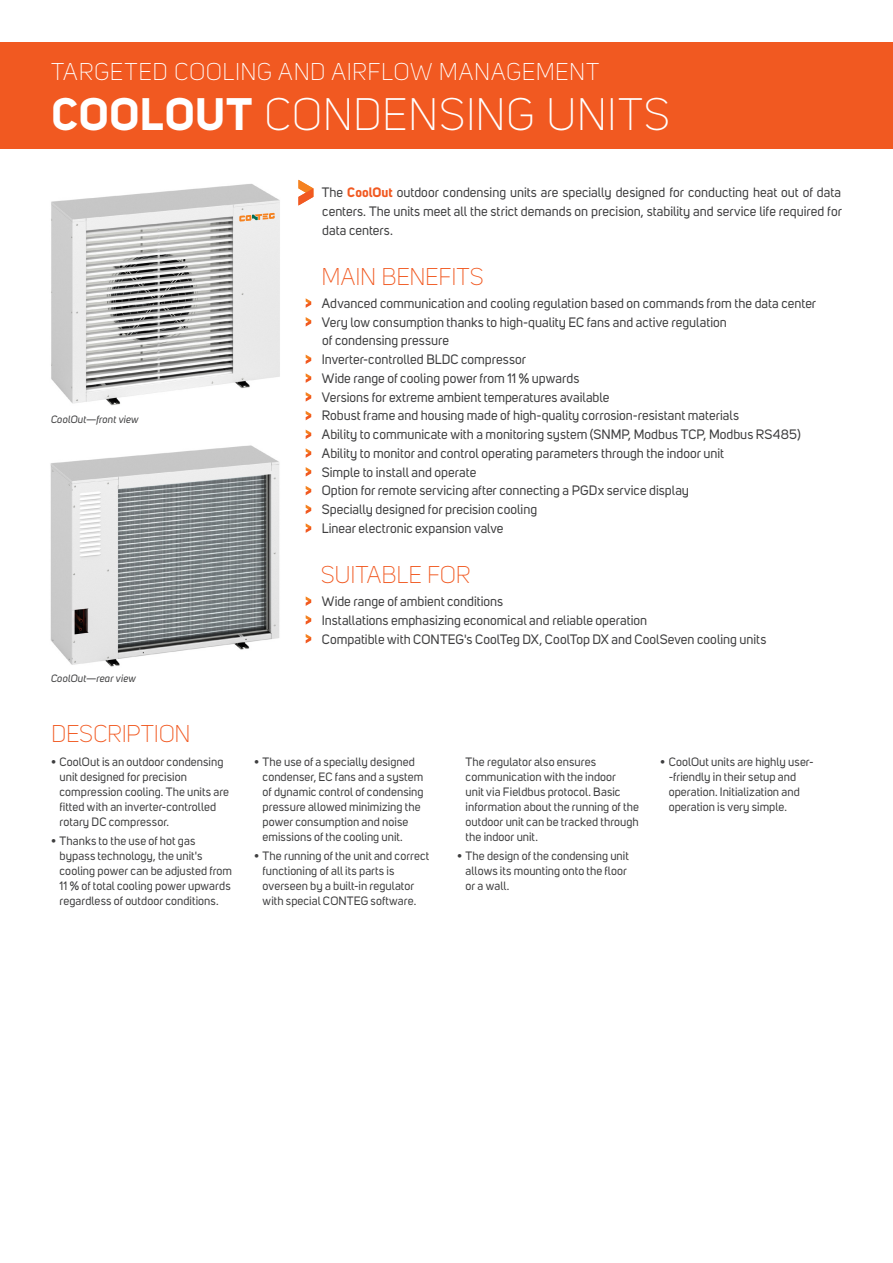
<style>
.page{position:relative;width:893px;height:1263px;background:#fff}
.page>*{position:absolute;margin:0;border:0;box-sizing:border-box;transform-origin:0 0}
.zahlavi_nazev{font:300 45px "Uni Sans";letter-spacing:.01em;color:#fff}
.zahlavi_serie{font:300 24px "Uni Sans";letter-spacing:.02em;color:#fff}
.NADPISY__16b__light{font:300 24px "Uni Sans";letter-spacing:-.01em;color:#f15921}
.TEXT__9_12_5b__regul{font:13.5px/18.8px "Uni Sans";color:#3e3e3f;text-align:justify}
.t1{font:12px/15px "Uni Sans";letter-spacing:.005em;color:#3e3e3f}
.POPISKY_PRODUKTU__7b{font:italic 10.5px "Uni Sans";letter-spacing:.01em;color:#3e3e3f}
.s1{font-weight:700}
.s2{font-weight:700;color:#f15921}
</style>
<div class="page">
<img style="left:51px;top:184px;width:229px;height:222px">
<img style="left:50px;top:445px;width:230px;height:222px">
<svg style="left:239px;top:213px;width:36px;height:9px"></svg>
<svg style="left:298px;top:180px;width:15px;height:25px"></svg>
<svg style="left:306px;top:298px;width:5px;height:10px"></svg>
<svg style="left:306px;top:317px;width:5px;height:10px"></svg>
<svg style="left:306px;top:355px;width:5px;height:9px"></svg>
<svg style="left:306px;top:373px;width:5px;height:10px"></svg>
<svg style="left:306px;top:392px;width:5px;height:10px"></svg>
<svg style="left:306px;top:411px;width:5px;height:9px"></svg>
<svg style="left:306px;top:430px;width:5px;height:9px"></svg>
<svg style="left:306px;top:448px;width:5px;height:10px"></svg>
<svg style="left:306px;top:467px;width:5px;height:10px"></svg>
<svg style="left:306px;top:486px;width:5px;height:9px"></svg>
<svg style="left:306px;top:505px;width:5px;height:9px"></svg>
<svg style="left:306px;top:523px;width:5px;height:10px"></svg>
<svg style="left:306px;top:596px;width:5px;height:10px"></svg>
<svg style="left:306px;top:615px;width:5px;height:10px"></svg>
<svg style="left:306px;top:634px;width:5px;height:9px"></svg>
<div style="left:0;top:43px;width:893px;height:106px;background:#f15921"></div>
<p class="zahlavi_serie" style="left:51px;top:58px;width:549px">TARGETED COOLING AND AIRFLOW MANAGEMENT</p>
<p class="zahlavi_nazev" style="left:51px;top:88px;width:620px"><span class="s1">COOLOUT</span> CONDENSING UNITS</p>
<p class="POPISKY_PRODUKTU__7b" style="left:51px;top:412px;width:89px">CoolOut—front view</p>
<p class="POPISKY_PRODUKTU__7b" style="left:51px;top:672px;width:86px">CoolOut—rear view</p>
<p class="NADPISY__16b__light" style="left:51px;top:720px;width:141px">DESCRIPTION</p>
<p class="t1" style="left:60px;top:754px;width:171px;text-indent:-9px">• CoolOut is an outdoor condensing unit designed for precision compression cooling. The units are fitted with an inverter-controlled rotary DC compressor.</p>
<p class="t1" style="left:60px;top:834px;width:174px;text-indent:-9px">• Thanks to the use of hot gas bypass technology, the unit's cooling power can be adjusted from<br>11 % of total cooling power upwards regardless of outdoor conditions.</p>
<p class="TEXT__9_12_5b__regul" style="left:322px;top:183px;width:522px">The <span class="s2">CoolOut</span> outdoor condensing units are specially designed for conducting heat out of data centers. The units meet all the strict demands on precision, stability and service life required for data centers.</p>
<p class="NADPISY__16b__light" style="left:322px;top:263px;width:164px">MAIN BENEFITS</p>
<p class="TEXT__9_12_5b__regul" style="left:322px;top:294px;width:496px">Advanced communication and cooling regulation based on commands from the data center</p>
<p class="TEXT__9_12_5b__regul" style="left:322px;top:313px;width:406px">Very low consumption thanks to high-quality EC fans and active regulation of condensing pressure</p>
<p class="TEXT__9_12_5b__regul" style="left:322px;top:350px;width:206px">Inverter-controlled BLDC compressor</p>
<p class="TEXT__9_12_5b__regul" style="left:322px;top:369px;width:259px">Wide range of cooling power from 11 % upwards</p>
<p class="TEXT__9_12_5b__regul" style="left:322px;top:388px;width:289px">Versions for extreme ambient temperatures available</p>
<p class="TEXT__9_12_5b__regul" style="left:322px;top:406px;width:419px">Robust frame and housing made of high-quality corrosion-resistant materials</p>
<p class="TEXT__9_12_5b__regul" style="left:322px;top:425px;width:481px">Ability to communicate with a monitoring system (SNMP, Modbus TCP, Modbus RS485)</p>
<p class="TEXT__9_12_5b__regul" style="left:322px;top:444px;width:404px">Ability to monitor and control operating parameters through the indoor unit</p>
<p class="TEXT__9_12_5b__regul" style="left:322px;top:463px;width:156px">Simple to install and operate</p>
<p class="TEXT__9_12_5b__regul" style="left:322px;top:481px;width:369px">Option for remote servicing after connecting a PGDx service display</p>
<p class="TEXT__9_12_5b__regul" style="left:322px;top:500px;width:217px">Specially designed for precision cooling</p>
<p class="TEXT__9_12_5b__regul" style="left:322px;top:519px;width:183px">Linear electronic expansion valve</p>
<p class="NADPISY__16b__light" style="left:321px;top:561px;width:151px">SUITABLE FOR</p>
<p class="TEXT__9_12_5b__regul" style="left:322px;top:592px;width:183px">Wide range of ambient conditions</p>
<p class="TEXT__9_12_5b__regul" style="left:322px;top:611px;width:327px">Installations emphasizing economical and reliable operation</p>
<p class="TEXT__9_12_5b__regul" style="left:322px;top:630px;width:446px">Compatible with CONTEG's CoolTeg DX, CoolTop DX and CoolSeven cooling units</p>
<p class="t1" style="left:263px;top:754px;width:163px;text-indent:-9px">• The use of a specially designed condenser, EC fans and a system of dynamic control of condensing pressure allowed minimizing the power consumption and noise emissions of the cooling unit.</p>
<p class="t1" style="left:263px;top:849px;width:168px;text-indent:-9px">• The running of the unit and correct functioning of all its parts is overseen by a built-in regulator with special CONTEG software.</p>
<p class="t1" style="left:466px;top:754px;width:175px">The regulator also ensures communication with the indoor<br>unit via Fieldbus protocol. Basic information about the running of the outdoor unit can be tracked through the indoor unit.</p>
<p class="t1" style="left:466px;top:849px;width:165px;text-indent:-9px">• The design of the condensing unit allows its mounting onto the floor or a wall.</p>
<p class="t1" style="left:669px;top:754px;width:146px;text-indent:-9px">• CoolOut units are highly user--friendly in their setup and operation. Initialization and operation is very simple.</p>
</div>
